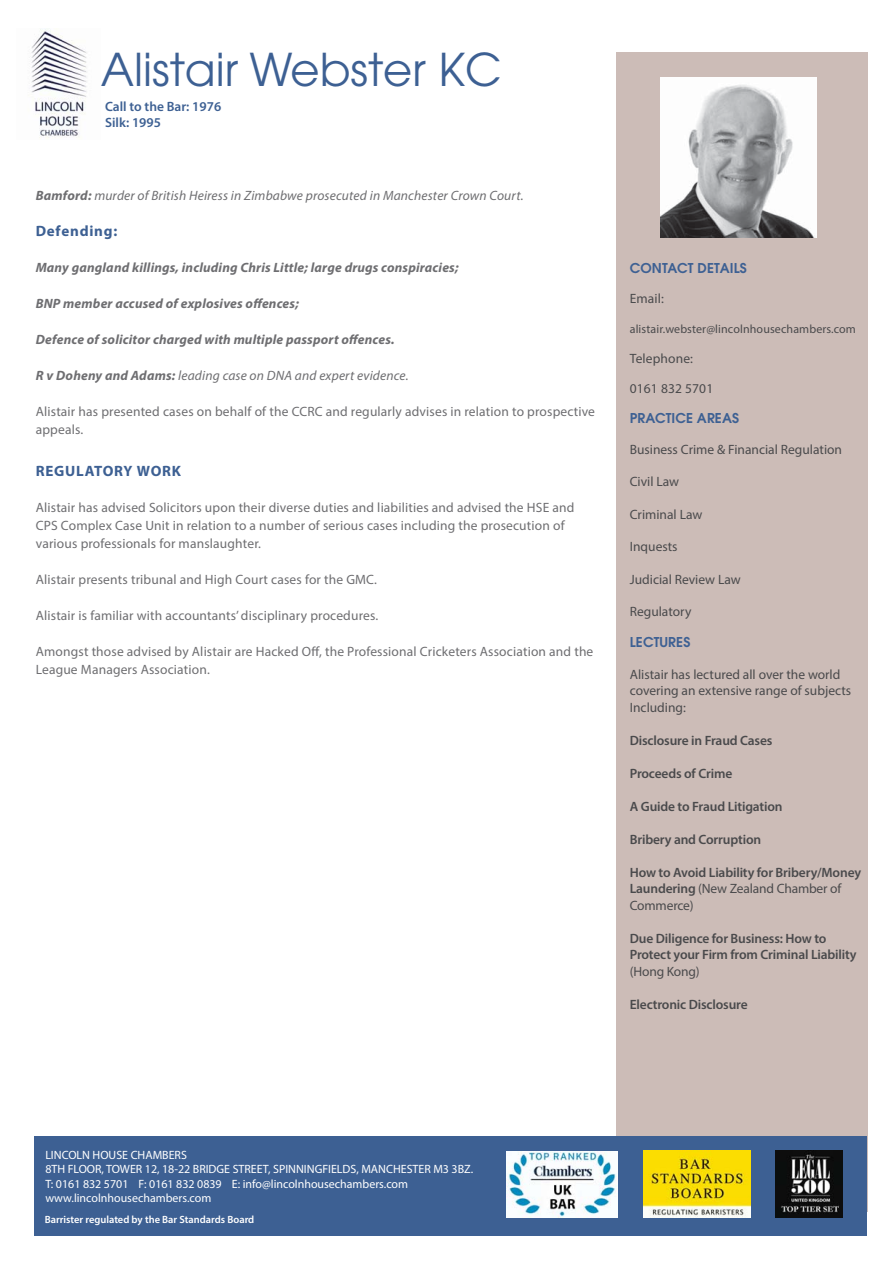
<style>
.page{position:relative;width:893px;height:1263px;background:#fff}
.page>*{position:absolute;margin:0;border:0;box-sizing:border-box;transform-origin:0 0}
.t1{font:45px "Avant Garde";color:#3d6093}
.t2{font:700 15px "Myriad Pro";letter-spacing:.05em;color:#3d6093}
.t3{font:13.5px/18px "Myriad Pro";letter-spacing:.01em;color:#6e6e71}
.t4{font:600 13.5px/16.5px "Myriad Pro";letter-spacing:-.01em;color:#4a4a4c}
.t5{font:13.5px/16.5px "Myriad Pro";color:#4a4a4c}
.t6{font:italic 700 13.5px "Myriad Pro";letter-spacing:.01em;color:#6e6e71}
.t7{font:italic 13.5px "Myriad Pro";letter-spacing:.01em;color:#6e6e71}
.t8{font:600 13.5px "Avant Garde";letter-spacing:.01em;color:#3d6093}
.t9{font:600 13.5px/16.2px "Myriad Pro";color:#3d6093}
.t10{font:12px/14.4px "Myriad Pro";color:#fff}
.t11{font:12px "Myriad Pro";letter-spacing:.01em;color:#4a4a4c}
.t12{font:600 10.5px "Myriad Pro";color:#fff}
.s1{font-weight:700}
.s2{font-weight:400}
</style>
<div class="page">
<img style="left:31px;top:29px;width:56px;height:109px">
<div style="left:616px;top:53px;width:251px;height:1159px;background:#ccbcb7"></div>
<div style="left:34px;top:1136px;width:833px;height:100px;background:#3d6093"></div>
<img style="left:661px;top:78px;width:156px;height:160px">
<img style="left:644px;top:1151px;width:107px;height:66px">
<img style="left:776px;top:1150px;width:67px;height:67px">
<img style="left:507px;top:1151px;width:110px;height:66px">
<p class="t1" style="left:101px;top:53px;width:402px">Alistair Webster KC</p>
<p class="t9" style="left:105px;top:99px;width:118px">Call to the Bar: 1976<br>Silk: 1995</p>
<p class="t7" style="left:36px;top:190px;width:489px"><span class="s1">Bamford:</span> murder of British Heiress in Zimbabwe prosecuted in Manchester Crown Court.</p>
<p class="t2" style="left:36px;top:222px;width:83px">Defending:</p>
<p class="t6" style="left:36px;top:262px;width:424px">Many gangland killings, including Chris Little; large drugs conspiracies;</p>
<p class="t6" style="left:36px;top:298px;width:265px">BNP member accused of explosives offences;</p>
<p class="t6" style="left:36px;top:334px;width:360px">Defence of solicitor charged with multiple passport offences.</p>
<p class="t7" style="left:36px;top:370px;width:374px"><span class="s1">R v Doheny and Adams:</span> leading case on DNA and expert evidence.</p>
<p class="t3" style="left:36px;top:403px;width:561px">Alistair has presented cases on behalf of the CCRC and regularly advises in relation to prospective appeals.</p>
<p class="t2" style="left:36px;top:462px;width:147px">REGULATORY WORK</p>
<p class="t3" style="left:36px;top:499px;width:540px">Alistair has advised Solicitors upon their diverse duties and liabilities and advised the HSE and<br>CPS Complex Case Unit in relation to a number of serious cases including the prosecution of various professionals for manslaughter.</p>
<p class="t3" style="left:36px;top:571px;width:343px">Alistair presents tribunal and High Court cases for the GMC.</p>
<p class="t3" style="left:36px;top:607px;width:344px">Alistair is familiar with accountants’ disciplinary procedures.</p>
<p class="t3" style="left:36px;top:643px;width:559px">Amongst those advised by Alistair are Hacked Off, the Professional Cricketers Association and the<br>League Managers Association.</p>
<p class="t8" style="left:630px;top:263px;width:119px">CONTACT DETAILS</p>
<p class="t5" style="left:630px;top:291px;width:36px">Email:</p>
<p class="t11" style="left:630px;top:324px;width:228px">alistair.webster@lincolnhousechambers.com</p>
<p class="t5" style="left:630px;top:351px;width:65px">Telephone:</p>
<p class="t5" style="left:630px;top:381px;width:85px">0161 832 5701</p>
<p class="t8" style="left:630px;top:413px;width:111px">PRACTICE AREAS</p>
<p class="t5" style="left:630px;top:442px;width:214px">Business Crime &amp; Financial Regulation</p>
<p class="t5" style="left:630px;top:475px;width:51px">Civil Law</p>
<p class="t5" style="left:630px;top:507px;width:74px">Criminal Law</p>
<p class="t5" style="left:630px;top:539px;width:49px">Inquests</p>
<p class="t5" style="left:630px;top:572px;width:112px">Judicial Review Law</p>
<p class="t5" style="left:630px;top:604px;width:63px">Regulatory</p>
<p class="t8" style="left:630px;top:637px;width:62px">LECTURES</p>
<p class="t5" style="left:630px;top:667px;width:223px">Alistair has lectured all over the world covering an extensive range of subjects<br>Including:</p>
<p class="t4" style="left:630px;top:733px;width:144px">Disclosure in Fraud Cases</p>
<p class="t4" style="left:630px;top:766px;width:104px">Proceeds of Crime</p>
<p class="t4" style="left:630px;top:799px;width:154px">A Guide to Fraud Litigation</p>
<p class="t4" style="left:630px;top:832px;width:133px">Bribery and Corruption</p>
<p class="t4" style="left:630px;top:865px;width:233px">How to Avoid Liability for Bribery/Money<br>Laundering <span class="s2">(New Zealand Chamber of<br>Commerce)</span></p>
<p class="t4" style="left:630px;top:931px;width:228px">Due Diligence for Business: How to<br>Protect your Firm from Criminal Liability <span class="s2">(Hong Kong)</span></p>
<p class="t4" style="left:630px;top:997px;width:119px">Electronic Disclosure</p>
<p class="t10" style="left:45px;top:1148px;width:429px">LINCOLN HOUSE CHAMBERS<br>8TH FLOOR, TOWER 12, 18-22 BRIDGE STREET, SPINNINGFIELDS, MANCHESTER M3 3BZ.<br>T: 0161 832 5701 F: 0161 832 0839 E: info@lincolnhousechambers.com www.lincolnhousechambers.com</p>
<p class="t12" style="left:45px;top:1215px;width:211px">Barrister regulated by the Bar Standards Board</p>
</div>
